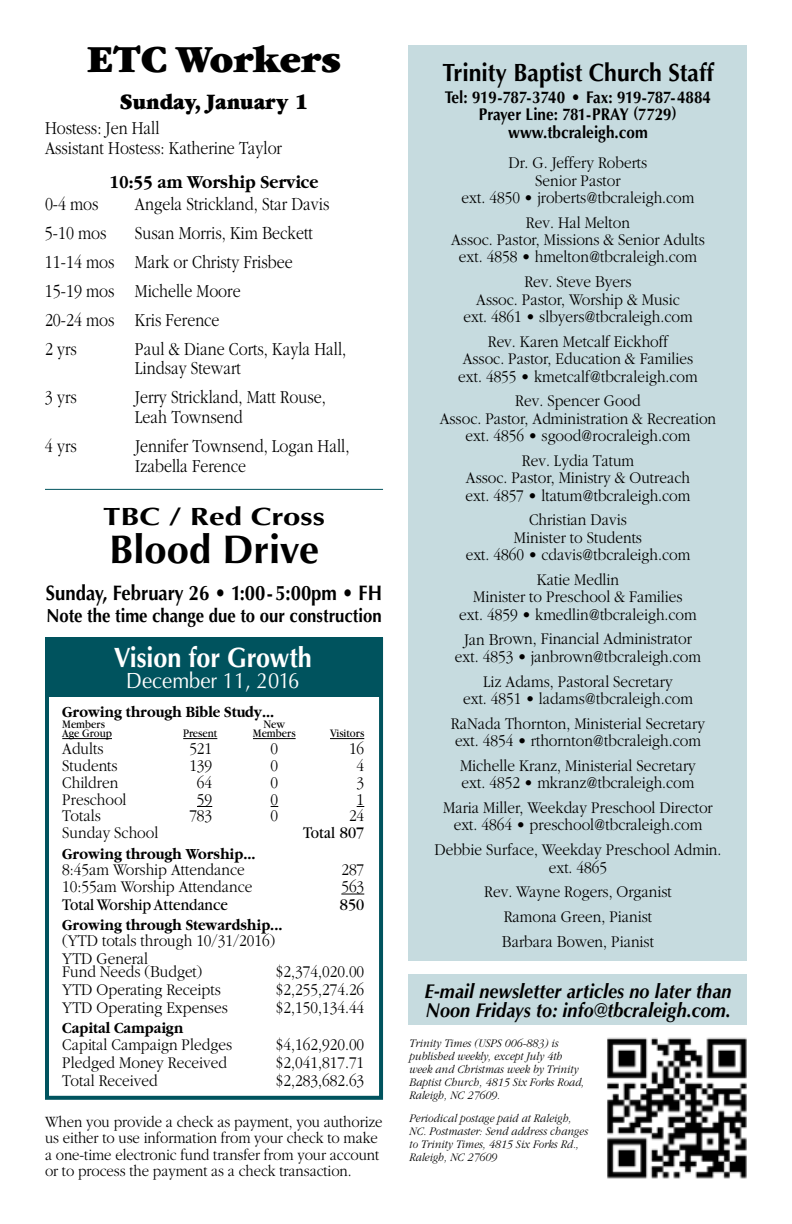
<style>
.page{position:relative;width:792px;height:1224px;background:#fff}
.page>*{position:absolute;margin:0;border:0;box-sizing:border-box;transform-origin:0 0}
.t1{font:900 40px "Garamond";color:#000}
.t2{font:700 40px "Optima";color:#000}
.t3{font:700 28px "Optima";color:#fff;scale:.9 1}
.t4{font:700 25px "Optima";color:#000;scale:.92 1}
.t5{font:700 25px "Optima";color:#000;scale:1.25 1}
.t6{font:900 23px "Garamond";color:#000;scale:.9 1}
.t7{font:22px "Optima";color:#fff;scale:.92 1}
.t8{font:700 21px "Optima";color:#000;scale:.88 1}
.t9{font:italic 700 20px/19.2px "Optima";letter-spacing:.005em;color:#000;scale:.9 1}
.t10{font:300 19px/19.6px "Garamond";color:#000;scale:.84 1}
.t11{font:700 19px "Optima";color:#000;scale:.88 1}
.t12{font:700 19px "Garamond";color:#000;scale:.9 1}
.t13{font:300 17px/17.4px "Garamond";color:#000;text-align:center;scale:.9 1}
.t14{font:700 17px/17.4px "Optima";letter-spacing:.005em;color:#000;text-align:center;scale:.9 1}
.t15{font:17px "Garamond";color:#000;scale:.9 1}
.t16{font:300 16.4px/16.6px "Garamond";letter-spacing:-.005em;color:#000;scale:.9 1}
.t17{font:700 16px "Garamond";color:#000;scale:.9 1}
.t18{font:italic 300 12px/13px "Garamond";letter-spacing:.005em;color:#000;scale:.9 1}
.t19{font:12px "Garamond";color:#000;scale:.9 1}
</style>
<div class="page">
<div style="left:409px;top:45px;width:338px;height:915px;background:#c6dbdf"></div>
<div style="left:409px;top:975px;width:338px;height:50px;background:#c6dbdf"></div>
<img style="left:607px;top:1037px;width:140px;height:142px">
<div style="left:45px;top:638px;width:337px;height:59px;background:#00535e"></div>
<div style="left:45px;top:638px;width:338px;height:462px;border:4px solid #00535e"></div>
<hr style="left:62px;top:738px;width:50px;height:1px;background:#000">
<hr style="left:183px;top:738px;width:34px;height:1px;background:#000">
<hr style="left:253px;top:738px;width:43px;height:1px;background:#000">
<hr style="left:330px;top:738px;width:34px;height:1px;background:#000">
<svg style="left:197px;top:806px;width:15px;height:1px"></svg>
<svg style="left:341px;top:894px;width:23px;height:1px"></svg>
<hr style="left:45px;top:489px;width:338px;height:1px;background:#00535e">
<h1 class="t1" style="left:86px;top:37px;width:257px">ETC Workers</h1>
<h3 class="t6" style="left:120px;top:89px;width:211px">Sunday, January 1</h3>
<p class="t10" style="left:45px;top:119px;width:284px">Hostess: Jen Hall<br>Assistant Hostess: Katherine Taylor</p>
<p class="t12" style="left:110px;top:171px;width:233px">10:55 am Worship Service</p>
<p class="t10" style="left:45px;top:194px;width:65px">0-4 mos</p>
<p class="t10" style="left:135px;top:194px;width:233px">Angela Strickland, Star Davis</p>
<p class="t10" style="left:45px;top:223px;width:75px">5-10 mos</p>
<p class="t10" style="left:45px;top:219px;width:321px;line-height:29px;text-indent:90px">Susan Morris, Kim Beckett<br>11-14 mos Mark or Christy Frisbee<br>15-19 mos Michelle Moore<br>20-24 mos Kris Ference<br>2 yrs</p>
<p class="t10" style="left:135px;top:339px;width:253px">Paul &amp; Diane Corts, Kayla Hall,<br>Lindsay Stewart</p>
<p class="t10" style="left:45px;top:388px;width:40px">3 yrs</p>
<p class="t10" style="left:135px;top:388px;width:229px">Jerry Strickland, Matt Rouse,<br>Leah Townsend</p>
<p class="t10" style="left:45px;top:436px;width:40px">4 yrs</p>
<p class="t10" style="left:135px;top:436px;width:257px">Jennifer Townsend, Logan Hall,<br>Izabella Ference</p>
<h3 class="t5" style="left:103px;top:502px;width:179px">TBC / Red Cross</h3>
<h1 class="t2" style="left:109px;top:526px;width:211px">Blood Drive</h1>
<p class="t8" style="left:46px;top:580px;width:383px">Sunday, February 26 • 1:00-5:00pm • FH</p>
<p class="t11" style="left:46px;top:604px;width:382px">Note the time change due to our construction</p>
<h2 class="t3" style="left:114px;top:641px;width:221px">Vision for Growth</h2>
<p class="t7" style="left:126px;top:668px;width:190px">December 11, 2016</p>
<p class="t17" style="left:62px;top:703px;width:237px">Growing through Bible Study...</p>
<p class="t19" style="left:62px;top:718px;width:49px">Members</p>
<p class="t19" style="left:263px;top:718px;width:26px">New</p>
<p class="t19" style="left:62px;top:727px;width:57px">Age Group</p>
<p class="t19" style="left:183px;top:727px;width:39px">Present</p>
<p class="t19" style="left:253px;top:727px;width:49px">Members</p>
<p class="t19" style="left:330px;top:727px;width:40px">Visitors</p>
<p class="t13" style="left:62px;top:740px;width:47px">Adults</p>
<p class="t13" style="left:189px;top:740px;width:27px">521</p>
<p class="t13" style="left:271px;top:740px;width:10px">0</p>
<p class="t13" style="left:349px;top:740px;width:18px">16</p>
<p class="t13" style="left:62px;top:757px;width:63px">Students</p>
<p class="t13" style="left:189px;top:757px;width:27px">139</p>
<p class="t13" style="left:271px;top:757px;width:10px">0</p>
<p class="t13" style="left:357px;top:757px;width:10px">4</p>
<p class="t13" style="left:62px;top:774px;width:64px">Children</p>
<p class="t13" style="left:197px;top:774px;width:19px">64</p>
<p class="t13" style="left:271px;top:774px;width:10px">0</p>
<p class="t13" style="left:357px;top:774px;width:10px">3</p>
<p class="t13" style="left:62px;top:791px;width:73px">Preschool</p>
<p class="t13" style="left:197px;top:791px;width:19px">59</p>
<p class="t13" style="left:271px;top:791px;width:10px">0</p>
<p class="t13" style="left:357px;top:791px;width:10px">1</p>
<p class="t13" style="left:62px;top:807px;width:44px">Totals</p>
<p class="t13" style="left:189px;top:807px;width:27px">783</p>
<p class="t13" style="left:271px;top:807px;width:10px">0</p>
<p class="t13" style="left:349px;top:807px;width:18px">24</p>
<p class="t13" style="left:62px;top:824px;width:108px">Sunday School</p>
<p class="t15" style="left:303px;top:824px;width:69px">Total 807</p>
<p class="t17" style="left:62px;top:845px;width:216px">Growing through Worship...</p>
<p class="t13" style="left:62px;top:861px;width:204px">8:45am Worship Attendance</p>
<p class="t13" style="left:341px;top:861px;width:27px">287</p>
<p class="t13" style="left:62px;top:878px;width:213px">10:55am Worship Attendance</p>
<p class="t13" style="left:341px;top:878px;width:27px">563</p>
<p class="t15" style="left:62px;top:895px;width:186px">Total Worship Attendance</p>
<p class="t15" style="left:340px;top:895px;width:29px">850</p>
<p class="t17" style="left:62px;top:916px;width:246px">Growing through Stewardship...</p>
<p class="t13" style="left:62px;top:932px;width:238px;line-height:18px;text-align:left">(YTD totals through 10/31/2016)<br>YTD General</p>
<p class="t13" style="left:62px;top:963px;width:157px">Fund Needs (Budget)</p>
<p class="t13" style="left:276px;top:963px;width:100px">$2,374,020.00</p>
<p class="t13" style="left:62px;top:981px;width:178px">YTD Operating Receipts</p>
<p class="t13" style="left:276px;top:981px;width:100px">$2,255,274.26</p>
<p class="t13" style="left:62px;top:999px;width:185px">YTD Operating Expenses</p>
<p class="t13" style="left:276px;top:999px;width:100px">$2,150,134.44</p>
<p class="t17" style="left:62px;top:1019px;width:136px">Capital Campaign</p>
<p class="t13" style="left:62px;top:1036px;width:190px">Capital Campaign Pledges</p>
<p class="t13" style="left:276px;top:1036px;width:100px">$4,162,920.00</p>
<p class="t13" style="left:62px;top:1054px;width:184px">Pledged Money Received</p>
<p class="t13" style="left:276px;top:1054px;width:100px">$2,041,817.71</p>
<p class="t13" style="left:62px;top:1072px;width:108px">Total Received</p>
<p class="t13" style="left:276px;top:1072px;width:100px">$2,283,682.63</p>
<p class="t16" style="left:45px;top:1113px;width:377px">When you provide a check as payment, you authorize us either to use information from your check to make a one-time electronic fund transfer from your account or to process the payment as a check transaction.</p>
<h3 class="t4" style="left:442px;top:57px;width:296px">Trinity Baptist Church Staff</h3>
<p class="t14" style="left:445px;top:89px;width:297px">Tel: 919-787-3740 • Fax: 919-787-4884<br>Prayer Line: 781-PRAY (7729) www.tbcraleigh.com</p>
<p class="t13" style="left:462px;top:154px;width:260px">Dr. G. Jeffery Roberts<br>Senior Pastor<br>ext. 4850 • jroberts@tbcraleigh.com</p>
<p class="t13" style="left:451px;top:214px;width:283px">Rev. Hal Melton<br>Assoc. Pastor, Missions &amp; Senior Adults ext. 4858 • hmelton@tbcraleigh.com</p>
<p class="t13" style="left:463px;top:273px;width:256px">Rev. Steve Byers<br>Assoc. Pastor, Worship &amp; Music ext. 4861 • slbyers@tbcraleigh.com</p>
<p class="t13" style="left:458px;top:333px;width:268px">Rev. Karen Metcalf Eickhoff<br>Assoc. Pastor, Education &amp; Families ext. 4855 • kmetcalf@tbcraleigh.com</p>
<p class="t13" style="left:440px;top:392px;width:309px">Rev. Spencer Good<br>Assoc. Pastor, Administration &amp; Recreation ext. 4856 • sgood@rocraleigh.com</p>
<p class="t13" style="left:466px;top:452px;width:251px">Rev. Lydia Tatum<br>Assoc. Pastor, Ministry &amp; Outreach ext. 4857 • ltatum@tbcraleigh.com</p>
<p class="t13" style="left:466px;top:511px;width:251px">Christian Davis<br>Minister to Students<br>ext. 4860 • cdavis@tbcraleigh.com</p>
<p class="t13" style="left:459px;top:571px;width:265px">Katie Medlin<br>Minister to Preschool &amp; Families ext. 4859 • kmedlin@tbcraleigh.com</p>
<p class="t13" style="left:455px;top:631px;width:275px">Jan Brown, Financial Administrator ext. 4853 • janbrown@tbcraleigh.com</p>
<p class="t13" style="left:463px;top:673px;width:257px">Liz Adams, Pastoral Secretary<br>ext. 4851 • ladams@tbcraleigh.com</p>
<p class="t13" style="left:451px;top:715px;width:284px;text-align:left">RaNada Thornton, Ministerial Secretary ext. 4854 • rthornton@tbcraleigh.com</p>
<p class="t13" style="left:460px;top:757px;width:264px;text-align:left">Michelle Kranz, Ministerial Secretary ext. 4852 • mkranz@tbcraleigh.com</p>
<p class="t13" style="left:443px;top:799px;width:301px">Maria Miller, Weekday Preschool Director ext. 4864 • preschool@tbcraleigh.com</p>
<p class="t13" style="left:434px;top:841px;width:321px">Debbie Surface, Weekday Preschool Admin. ext. 4865</p>
<p class="t13" style="left:484px;top:880px;width:210px;line-height:24.8px">Rev. Wayne Rogers, Organist<br>Ramona Green, Pianist<br>Barbara Bowen, Pianist</p>
<p class="t9" style="left:424px;top:982px;width:343px">E-mail newsletter articles no later than<br>Noon Fridays to: info@tbcraleigh.com.</p>
<p class="t18" style="left:409px;top:1037px;width:196px">Trinity Times (USPS 006-883) is published weekly, except July 4th week and Christmas week by Trinity<br>Baptist Church, 4815 Six Forks Road,<br>Raleigh, NC 27609.</p>
<p class="t18" style="left:409px;top:1112px;width:200px">Periodical postage paid at Raleigh,<br>NC. Postmaster: Send address changes to Trinity Times, 4815 Six Forks Rd.,<br>Raleigh, NC 27609</p>
</div>
